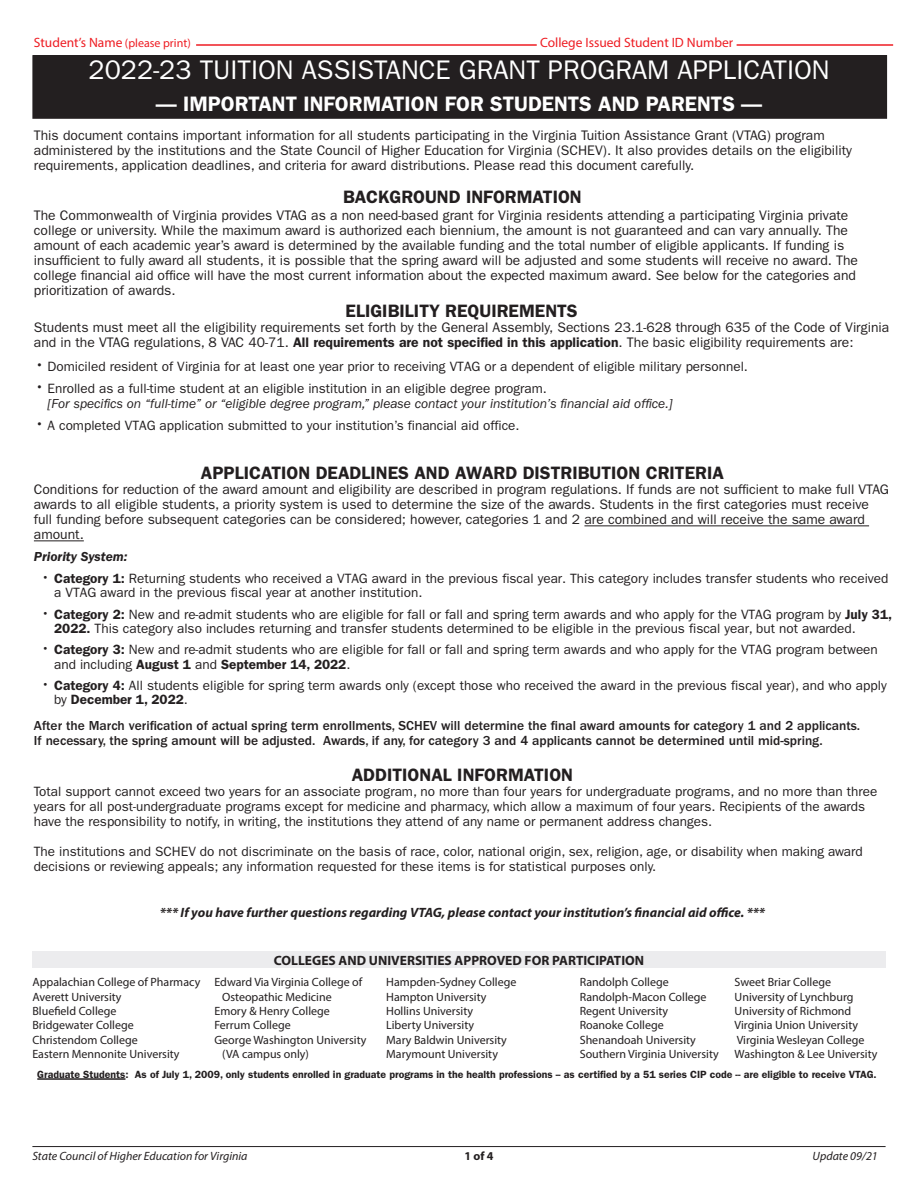
<style>
.page{position:relative;width:918px;height:1188px;background:#fff}
.page>*{position:absolute;margin:0;border:0;box-sizing:border-box;transform-origin:0 0}
.t1{font:27px "ITC Franklin Gothic Std";color:#fff}
.t2{font:600 21px "ITC Franklin Gothic Std";color:#fff}
.t3{font:600 18px "ITC Franklin Gothic Std";color:#231f20}
.t4{font:13.8px/15px "ITC Franklin Gothic Std";color:#231f20}
.t5{font:13.5px/14.1px "ITC Franklin Gothic Std";color:#231f20}
.t6{font:500 13.5px/15px "ITC Franklin Gothic Std";color:#231f20}
.t7{font:italic 13.5px/15px "ITC Franklin Gothic Std";color:#231f20}
.t8{font:italic 700 13.5px "Myriad Pro";color:#231f20}
.t9{font:13.5px "Myriad Pro";color:#ee1d23}
.t10{font:700 13.5px "Myriad Pro";color:#231f20}
.t11{font:italic 600 13.5px "ITC Franklin Gothic Std";color:#231f20}
.t12{font:12px "Myriad Pro";color:#231f20}
.t13{font:italic 12px "Myriad Pro";color:#231f20}
.t14{font:700 12px "Myriad Pro";color:#231f20}
.t15{font:600 10.5px "ITC Franklin Gothic Std";color:#231f20}
.s1{font-size:12px}
.s2{font-weight:600}
.s3{font-size:18px}
.s4{font-style:normal;font-size:18px}
.s5{font-style:normal}
.s6{font-size:16.5px}
</style>
<div class="page">
<hr style="left:37px;top:1078px;width:88px;height:2px;background:#231f20">
<hr style="left:34px;top:541px;width:50px;height:1px;background:#231f20">
<hr style="left:584px;top:526px;width:285px;height:1px;background:#231f20">
<hr style="left:737px;top:44px;width:156px;height:2px;background:#ee1d23">
<hr style="left:32px;top:1146px;width:854px;height:1px;background:#231f20">
<hr style="left:196px;top:44px;width:341px;height:2px;background:#ee1d23">
<div style="left:33px;top:56px;width:853px;height:62px;background:#231f20"></div>
<div style="left:32px;top:55px;width:855px;height:64px;border:2px solid #231f20"></div>
<div style="left:32px;top:951px;width:854px;height:17px;background:#ececee"></div>
<p class="t9" style="left:34px;top:34px;width:158px">Student’s Name <span class="s1">(please print)</span></p>
<p class="t9" style="left:540px;top:34px;width:195px">College Issued Student ID Number</p>
<p class="t1" style="left:89px;top:54px;width:743px">2022-23 TUITION ASSISTANCE GRANT PROGRAM APPLICATION</p>
<p class="t2" style="left:156px;top:91px;width:608px">— IMPORTANT INFORMATION FOR STUDENTS AND PARENTS —</p>
<p class="t4" style="left:34px;top:128px;width:820px">This document contains important information for all students par ticipating in the Virginia Tuition Assistance Grant (VTAG) program administered by the institutions and the State Council of Higher Education for V irginia (SCHEV). It also provides details on the eligibility requirements, application deadlines, and criteria for award distributions. Please read this document carefully.</p>
<p class="t3" style="left:343px;top:187px;width:240px">BACKGROUND INFORMATION</p>
<p class="t4" style="left:34px;top:208px;width:826px">The Commonwealth of Virginia provides VTAG as a non need-based grant for V irginia residents attending a participating Virginia private college or university. While the maximum award is authorized each biennium, the amount is not guaranteed and can vary annually. The amount of each academic year’s award is determined by the available funding and the total number of eligible applicants. If funding is insuffcient to fully award all students, it is possible that the spring award will be adjusted and some students will receive no award. The college fnancial aid offce will have the most current information about the expected maximum award. See below for the categories and prioritization of awards.</p>
<p class="t3" style="left:346px;top:300px;width:234px">ELIGIBILITY REQUIREMENTS</p>
<p class="t4" style="left:34px;top:320px;width:857px">Students must meet all the eligibility requirements set forth by the General Assembly, Sections 23.1-628 through 635 of the Code of Virginia and in the VTAG regulations, 8 VAC 40-71. <span class="s2">All requirements are not specifed in this application</span>. The basic eligibility requirements are:</p>
<p class="t5" style="left:34px;top:360px;width:715px"><span class="s3">•</span> Domiciled resident of V irginia for at least one year prior to receiving VTAG or a dependent of eligible military personnel.</p>
<p class="t7" style="left:48px;top:381px;width:626px;text-indent:-13px"><span class="s4">•</span> <span class="s5">Enrolled as a full-time student at an eligible institution in an eligible degree program.<br></span>[For specifcs on “full-time” or “eligible degree program,” please contact your institution’s fnancial aid offce.]</p>
<p class="t5" style="left:34px;top:418px;width:487px"><span class="s3">•</span> A completed VTAG application submitted to your institution’s financial aid office.</p>
<p class="t3" style="left:201px;top:462px;width:524px">APPLICATION DEADLINES AND AWARD DISTRIBUTION CRITERIA</p>
<p class="t4" style="left:34px;top:482px;width:857px">Conditions for reduction of the award amount and eligibility are described in program regulations. If funds are not suffcient to make full VTAG awards to all eligible students, a priority system is used to determine the size of the awards. Students in the frst categories must receive full funding before subsequent categories can be considered; however, categories 1 and 2 are combined and will receive the same award amount.</p>
<p class="t11" style="left:34px;top:549px;width:95px">Priority System:</p>
<p class="t5" style="left:54px;top:571px;width:836px;text-indent:-13px"><span class="s6">•</span> <span class="s2">Category 1:</span> Returning students who received a VTAG award in the previous fiscal year. This categor y includes transfer students who received a VTAG award in the previous fiscal year at another institution.</p>
<p class="t5" style="left:54px;top:607px;width:840px;text-indent:-13px"><span class="s6">•</span> <span class="s2">Category 2:</span> New and re-admit students who are eligible for fall or fall and spring term awards and who apply for the VTAG program by <span class="s2">July 31,<br>2022.</span> This categor y also includes returning and transfer students determined to be eligible in the previous fiscal year, but not awarded.</p>
<p class="t5" style="left:54px;top:643px;width:825px;text-indent:-13px"><span class="s6">•</span> <span class="s2">Category 3:</span> New and re-admit students who are eligible for fall or fall and spring term awards and who apply for the VTAG program between and including <span class="s2">August 1</span> and <span class="s2">September 14, 2022</span>.</p>
<p class="t5" style="left:54px;top:679px;width:834px;text-indent:-13px"><span class="s6">•</span> <span class="s2">Category 4:</span> All students eligible for spring term awards only (except those who received the award in the previous fiscal year), and who apply by <span class="s2">December 1, 2022</span>.</p>
<p class="t6" style="left:34px;top:718px;width:828px">After the March verifcation of actual spring term enrollments, SCHEV will determine the fnal award amounts for categor y 1 and 2 applicants.<br>If necessary, the spring amount will be adjusted. Awards, if any, for categor y 3 and 4 applicants cannot be determined until mid-spring.</p>
<p class="t3" style="left:352px;top:764px;width:223px">ADDITIONAL INFORMATION</p>
<p class="t5" style="left:34px;top:784px;width:845px;line-height:15px">Total suppor t cannot exceed two years for an associate program, no more than four years for undergraduate programs, and no more than three years for all post-undergraduate programs except for medicine and pharmacy, which allow a maximum of four year s. Recipients of the awards have the responsibility to notify, in writing, the institutions they attend of any name or permanent address changes.</p>
<p class="t5" style="left:34px;top:844px;width:830px;line-height:15px">The institutions and SCHEV do not discriminate on the basis of race, color, national origin, sex, religion, age, or disability when making award decisions or reviewing appeals; any information requested for these items is for statistical purposes only.</p>
<p class="t8" style="left:160px;top:904px;width:607px">*** If you have further questions regarding VTAG, please contact your institution’s fnancial aid ofce. ***</p>
<p class="t10" style="left:274px;top:951px;width:372px">COLLEGES AND UNIVERSITIES APPROVED FOR PARTICIPATION</p>
<p class="t12" style="left:32px;top:975px;width:332px">Appalachian College of Pharmacy Edward Via Virginia College of</p>
<p class="t12" style="left:386px;top:975px;width:132px">Hampden-Sydney College</p>
<p class="t12" style="left:580px;top:975px;width:91px">Randolph College</p>
<p class="t12" style="left:735px;top:975px;width:98px">Sweet Briar College</p>
<p class="t12" style="left:32px;top:989px;width:91px">Averett University</p>
<p class="t12" style="left:222px;top:989px;width:111px">Osteopathic Medicine</p>
<p class="t12" style="left:386px;top:989px;width:102px">Hampton University</p>
<p class="t12" style="left:580px;top:989px;width:128px">Randolph-Macon College</p>
<p class="t12" style="left:735px;top:989px;width:120px">University of Lynchburg</p>
<p class="t12" style="left:32px;top:1004px;width:86px">Bluefeld College</p>
<p class="t12" style="left:214px;top:1004px;width:117px">Emory &amp; Henry College</p>
<p class="t12" style="left:386px;top:1004px;width:88px">Hollins University</p>
<p class="t12" style="left:580px;top:1004px;width:90px">Regent University</p>
<p class="t12" style="left:735px;top:1004px;width:118px">University of Richmond</p>
<p class="t12" style="left:32px;top:1018px;width:103px">Bridgewater College</p>
<p class="t12" style="left:214px;top:1018px;width:78px">Ferrum College</p>
<p class="t12" style="left:386px;top:1018px;width:89px">Liberty University</p>
<p class="t12" style="left:580px;top:1018px;width:86px">Roanoke College</p>
<p class="t12" style="left:735px;top:1018px;width:125px">Virginia Union University</p>
<p class="t12" style="left:32px;top:1032px;width:107px">Christendom College</p>
<p class="t12" style="left:214px;top:1032px;width:154px">George Washington University</p>
<p class="t12" style="left:386px;top:1032px;width:122px">Mary Baldwin University</p>
<p class="t12" style="left:580px;top:1032px;width:118px">Shenandoah University</p>
<p class="t12" style="left:737px;top:1032px;width:129px">Virginia Wesleyan College</p>
<p class="t12" style="left:32px;top:1047px;width:149px">Eastern Mennonite University</p>
<p class="t12" style="left:222px;top:1047px;width:88px">(VA campus only)</p>
<p class="t12" style="left:386px;top:1047px;width:113px">Marymount University</p>
<p class="t12" style="left:580px;top:1047px;width:141px">Southern Virginia University</p>
<p class="t12" style="left:735px;top:1047px;width:144px">Washington &amp; Lee University</p>
<p class="t15" style="left:37px;top:1068px;width:841px">Graduate Students: As of July 1, 2009, only students enrolled in graduate programs in the health professions -- as cer tifed by a 51 series CIP code -- are eligible to receive VTAG.</p>
<p class="t13" style="left:32px;top:1149px;width:217px">State Council of Higher Education for Virginia</p>
<p class="t14" style="left:464px;top:1148px;width:31px">1 of 4</p>
<p class="t13" style="left:813px;top:1149px;width:67px">Update 09/21</p>
</div>
